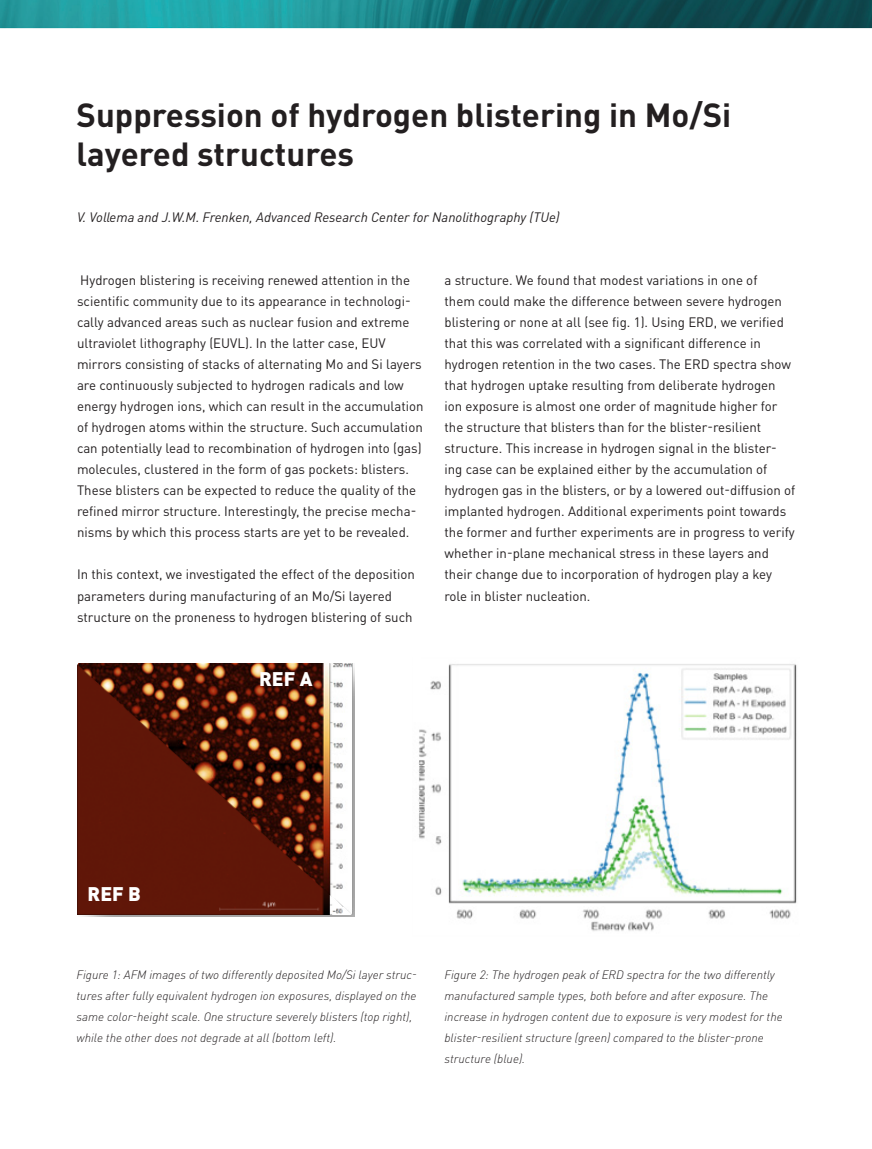
<style>
.page{position:relative;width:872px;height:1149px;background:#fff}
.page>*{position:absolute;margin:0;border:0;box-sizing:border-box;transform-origin:0 0}
.kop_klein{font:700 33px/39px "DINOT";color:#231f20}
.quote{font:900 19.5px "DINOT";color:#fff}
.broodtekst{font:13.5px/21px "DINOT";color:#231f20}
.broodtekst-2{font:italic 13.5px "DINOT";color:#231f20}
.bijschrift{font:italic 300 12px/21px "DINOT";color:#231f20}
</style>
<div class="page">
<img style="left:0;top:0;width:872px;height:29px">
<img style="left:418px;top:664px;width:379px;height:267px">
<img style="left:77px;top:664px;width:274px;height:250px">
<p class="kop_klein" style="left:77px;top:95px;width:656px">Suppression of hydrogen blistering in Mo/Si layered structures</p>
<p class="broodtekst-2" style="left:77px;top:209px;width:484px">V. Vollema and J.W.M. Frenken, Advanced Research Center for Nanolithography (TUe)</p>
<p class="broodtekst" style="left:77px;top:269px;width:348px">Hydrogen blistering is receiving renewed attention in the scientific community due to its appearance in technologi&shy;cally advanced areas such as nuclear fusion and extreme ultraviolet lithography (EUVL). In the latter case, EUV mirrors consisting of stacks of alternating Mo and Si layers are continuously subjected to hydrogen radicals and low energy hydrogen ions, which can result in the accumulation of hydrogen atoms within the structure. Such accumulation can potentially lead to recombination of hydrogen into (gas) molecules, clustered in the form of gas pockets: blisters.<br>These blisters can be expected to reduce the quality of the refined mirror structure. Interestingly, the precise mecha&shy;nisms by which this process starts are yet to be revealed.</p>
<p class="broodtekst" style="left:77px;top:563px;width:339px">In this context, we investigated the effect of the deposition parameters during manufacturing of an Mo/Si layered structure on the proneness to hydrogen blistering of such</p>
<p class="quote" style="left:259px;top:665px;width:55px">REF A</p>
<p class="broodtekst" style="left:444px;top:269px;width:352px">a structure. We found that modest variations in one of<br>them could make the difference between severe hydrogen blistering or none at all (see fig. 1). Using ERD, we verified that this was correlated with a significant difference in hydrogen retention in the two cases. The ERD spectra show that hydrogen uptake resulting from deliberate hydrogen ion exposure is almost one order of magnitude higher for the structure that blisters than for the blister-resilient structure. This increase in hydrogen signal in the blister&shy;ing case can be explained either by the accumulation of hydrogen gas in the blisters, or by a lowered out-diffusion of implanted hydrogen. Additional experiments point towards the former and further experiments are in progress to verify whether in-plane mechanical stress in these layers and their change due to incorporation of hydrogen play a key role in blister nucleation.</p>
<p class="quote" style="left:88px;top:880px;width:55px">REF B</p>
<p class="bijschrift" style="left:77px;top:963px;width:342px">Figure 1: AFM images of two differently deposited Mo/Si layer struc&shy;tures after fully equivalent hydrogen ion exposures, displayed on the same color-height scale. One structure severely blisters (top right), while the other does not degrade at all (bottom left).</p>
<p class="bijschrift" style="left:444px;top:963px;width:340px">Figure 2: The hydrogen peak of ERD spectra for the two differently manufactured sample types, both before and after exposure. The increase in hydrogen content due to exposure is very modest for the blister-resilient structure (green) compared to the blister-prone structure (blue).</p>
</div>
